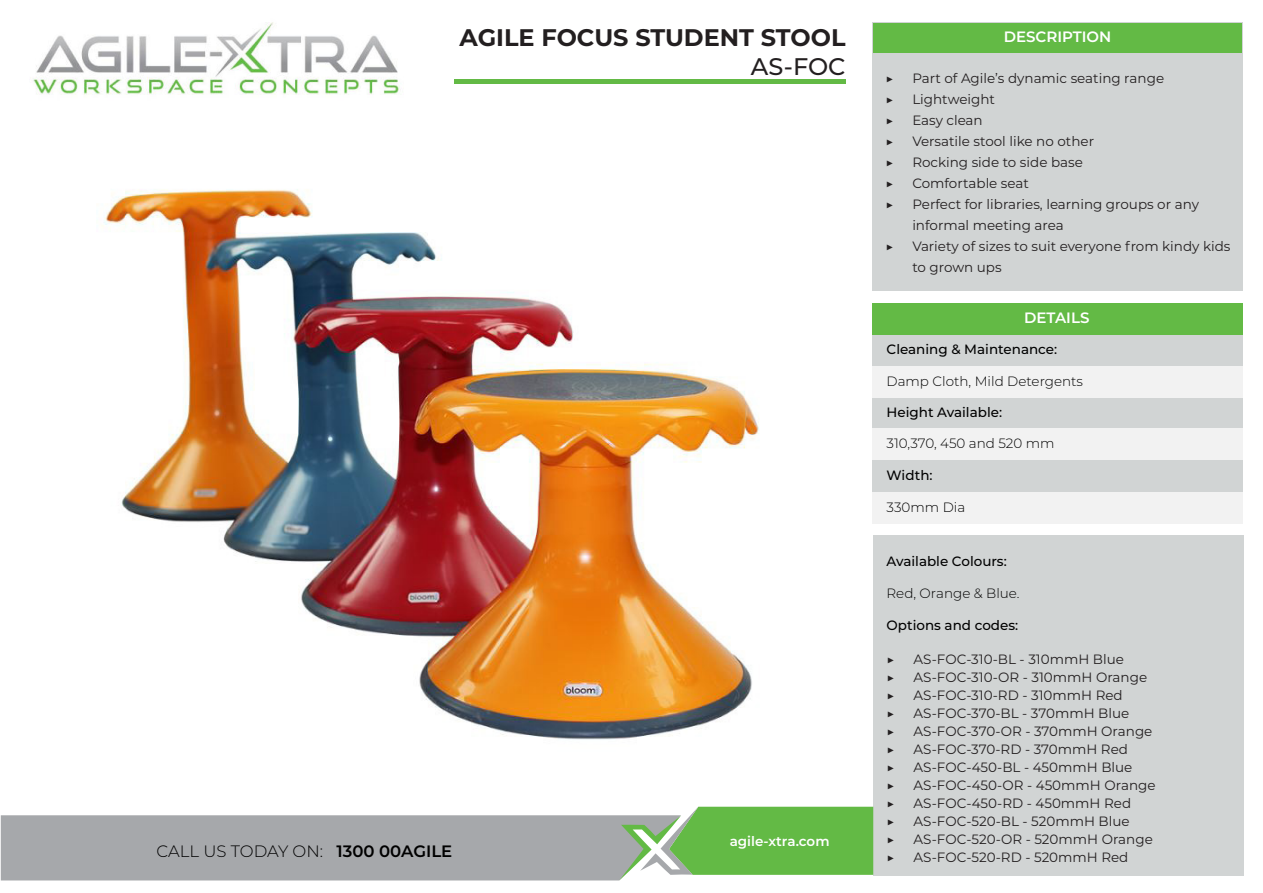
<style>
.page{position:relative;width:1263px;height:893px;background:#fff}
.page>*{position:absolute;margin:0;border:0;box-sizing:border-box;transform-origin:0 0}
.t1{font:700 24px "Montserrat";color:#231f20}
.t2{font:500 24px "Montserrat";color:#231f20}
.t3{font:300 16.5px "Montserrat";color:#000}
.t4{font:600 15px "Montserrat";color:#fff}
.t5{font:13.5px/21px "Montserrat";color:#231f20}
.t6{font:500 13.5px "Montserrat";color:#000}
.t7{font:300 13.5px "Montserrat";color:#000}
.t8{font:600 13.5px "Montserrat";color:#fff}
.t9{font:300 13.5px "Montserrat";color:#231f20}
.s1{font-weight:600}
</style>
<div class="page">
<img style="left:33px;top:22px;width:367px;height:73px">
<div style="left:872px;top:22px;width:370px;height:269px;background:#d1d4d4"></div>
<div style="left:872px;top:334px;width:370px;height:32px;background:#d1d4d4"></div>
<div style="left:872px;top:397px;width:370px;height:31px;background:#d1d4d4"></div>
<div style="left:872px;top:460px;width:370px;height:32px;background:#d1d4d4"></div>
<div style="left:873px;top:536px;width:370px;height:340px;background:#d1d4d4"></div>
<div style="left:872px;top:366px;width:370px;height:32px;background:#f2f2f2"></div>
<div style="left:872px;top:428px;width:370px;height:32px;background:#f2f2f2"></div>
<div style="left:872px;top:492px;width:370px;height:31px;background:#f2f2f2"></div>
<div style="left:873px;top:23px;width:369px;height:29px;background:#63ba45"></div>
<div style="left:872px;top:303px;width:370px;height:31px;background:#63ba45"></div>
<svg style="left:1px;top:807px;width:872px;height:73px;background:#a3b6a0"></svg>
<div style="left:454px;top:79px;width:391px;height:5px;background:#63ba45"></div>
<img style="left:101px;top:189px;width:658px;height:551px">
<h1 class="t1" style="left:460px;top:24px;width:387px">AGILE FOCUS STUDENT STOOL</h1>
<h1 class="t2" style="left:751px;top:57px;width:96px">AS-FOC</h1>
<p class="t3" style="left:157px;top:844px;width:297px">CALL US TODAY ON: <span class="s1">1300 00AGILE</span></p>
<p class="t8" style="left:730px;top:836px;width:101px">agile-xtra.com</p>
<p class="t4" style="left:1004px;top:30px;width:109px">DESCRIPTION</p>
<p class="t5" style="left:885px;top:69px;width:10px">▶</p>
<p class="t5" style="left:912px;top:69px;width:253px">Part of Agile’s dynamic seating range</p>
<p class="t5" style="left:885px;top:90px;width:10px">▶</p>
<p class="t5" style="left:912px;top:90px;width:84px">Lightweight</p>
<p class="t5" style="left:885px;top:111px;width:10px">▶</p>
<p class="t5" style="left:912px;top:111px;width:72px">Easy clean</p>
<p class="t5" style="left:885px;top:132px;width:10px">▶</p>
<p class="t5" style="left:912px;top:132px;width:183px">Versatile stool like no other</p>
<p class="t5" style="left:885px;top:153px;width:10px">▶</p>
<p class="t5" style="left:912px;top:153px;width:172px">Rocking side to side base</p>
<p class="t5" style="left:885px;top:174px;width:10px">▶</p>
<p class="t5" style="left:912px;top:174px;width:118px">Comfortable seat</p>
<p class="t5" style="left:885px;top:195px;width:10px">▶</p>
<p class="t5" style="left:912px;top:195px;width:288px">Perfect for libraries, learning groups or any informal meeting area</p>
<p class="t5" style="left:885px;top:237px;width:10px">▶</p>
<p class="t5" style="left:912px;top:237px;width:320px">Variety of sizes to suit everyone from kindy kids to grown ups</p>
<p class="t4" style="left:1024px;top:311px;width:67px">DETAILS</p>
<p class="t6" style="left:886px;top:344px;width:172px">Cleaning &amp; Maintenance:</p>
<p class="t7" style="left:886px;top:376px;width:198px">Damp Cloth, Mild Detergents</p>
<p class="t6" style="left:886px;top:407px;width:117px">Height Available:</p>
<p class="t7" style="left:886px;top:438px;width:169px">310,370, 450 and 520 mm</p>
<p class="t6" style="left:886px;top:470px;width:48px">Width:</p>
<p class="t7" style="left:886px;top:502px;width:80px">330mm Dia</p>
<p class="t6" style="left:886px;top:556px;width:122px">Available Colours:</p>
<p class="t7" style="left:886px;top:587px;width:135px">Red, Orange &amp; Blue.</p>
<p class="t6" style="left:886px;top:620px;width:133px">Options and codes:</p>
<p class="t9" style="left:886px;top:654px;width:10px">▶</p>
<p class="t5" style="left:913px;top:650px;width:212px">AS-FOC-310-BL - 310mmH Blue</p>
<p class="t9" style="left:886px;top:672px;width:10px">▶</p>
<p class="t5" style="left:913px;top:668px;width:235px">AS-FOC-310-OR - 310mmH Orange</p>
<p class="t9" style="left:886px;top:690px;width:10px">▶</p>
<p class="t5" style="left:913px;top:686px;width:211px">AS-FOC-310-RD - 310mmH Red</p>
<p class="t9" style="left:886px;top:708px;width:10px">▶</p>
<p class="t5" style="left:913px;top:704px;width:217px">AS-FOC-370-BL - 370mmH Blue</p>
<p class="t9" style="left:886px;top:726px;width:10px">▶</p>
<p class="t5" style="left:913px;top:722px;width:240px">AS-FOC-370-OR - 370mmH Orange</p>
<p class="t9" style="left:886px;top:744px;width:10px">▶</p>
<p class="t5" style="left:913px;top:740px;width:216px">AS-FOC-370-RD - 370mmH Red</p>
<p class="t9" style="left:886px;top:762px;width:10px">▶</p>
<p class="t5" style="left:913px;top:758px;width:220px">AS-FOC-450-BL - 450mmH Blue</p>
<p class="t9" style="left:886px;top:780px;width:10px">▶</p>
<p class="t5" style="left:913px;top:776px;width:243px">AS-FOC-450-OR - 450mmH Orange</p>
<p class="t9" style="left:886px;top:798px;width:10px">▶</p>
<p class="t5" style="left:913px;top:794px;width:219px">AS-FOC-450-RD - 450mmH Red</p>
<p class="t9" style="left:886px;top:816px;width:10px">▶</p>
<p class="t5" style="left:913px;top:812px;width:218px">AS-FOC-520-BL - 520mmH Blue</p>
<p class="t9" style="left:886px;top:834px;width:10px">▶</p>
<p class="t5" style="left:913px;top:830px;width:241px">AS-FOC-520-OR - 520mmH Orange</p>
<p class="t9" style="left:886px;top:852px;width:10px">▶</p>
<p class="t5" style="left:913px;top:848px;width:216px">AS-FOC-520-RD - 520mmH Red</p>
</div>
